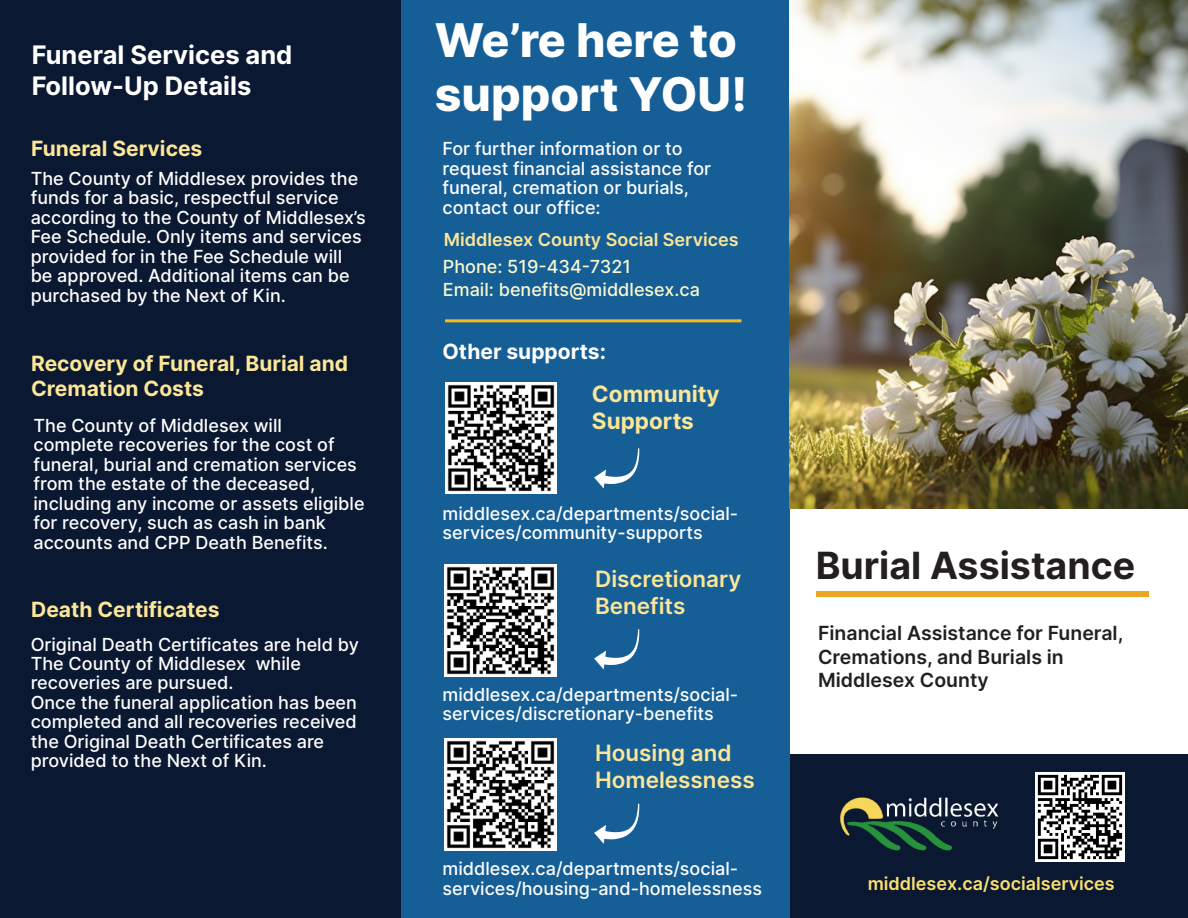
<style>
.page{position:relative;width:1188px;height:918px;background:#fff}
.page>*{position:absolute;margin:0;border:0;box-sizing:border-box;transform-origin:0 0}
.t1{font:800 46.5px/54px "Inter";color:#fff}
.t2{font:700 37.5px "Inter";color:#231f20}
.t3{font:700 25.5px/30.6px "Inter";color:#fff}
.t4{font:600 22.5px/27px "Inter";color:#fce697}
.t5{font:700 22.5px/27px "Inter";color:#fce697}
.t6{font:700 21px/25.2px "Inter";color:#fce697}
.t7{font:700 21px "Inter";color:#fff}
.t8{font:600 19.5px/23.4px "Inter";color:#231f20}
.t9{font:500 18px/19.5px "Inter";color:#fff}
.t10{font:500 18px/22.8px "Inter";color:#fbf9cf}
.t11{font:600 18px "Inter";color:#fce697}
.t12{font:600 18px "Inter";color:#fbe070}
</style>
<div class="page">
<div style="left:816px;top:591px;width:333px;height:6px;background:#eba520"></div>
<div style="left:401px;top:0;width:389px;height:918px;background:#165e96"></div>
<div style="left:790px;top:755px;width:398px;height:163px;background:#0a1831"></div>
<div style="left:0;top:0;width:400px;height:918px;background:#0a1831"></div>
<img style="left:790px;top:0;width:398px;height:508px">
<img style="left:840px;top:797px;width:159px;height:54px">
<img style="left:1036px;top:772px;width:89px;height:89px">
<img style="left:445px;top:383px;width:111px;height:111px">
<img style="left:444px;top:564px;width:112px;height:112px">
<svg style="left:594px;top:629px;width:45px;height:40px"></svg>
<svg style="left:594px;top:804px;width:45px;height:40px"></svg>
<svg style="left:594px;top:448px;width:45px;height:40px"></svg>
<hr style="left:445px;top:319px;width:296px;height:3px;background:#f8bb15">
<img style="left:445px;top:739px;width:112px;height:111px">
<h3 class="t3" style="left:32px;top:39px;width:262px">Funeral Services and<br>Follow-Up Details</h3>
<p class="t6" style="left:31px;top:135px;width:173px">Funeral Services</p>
<p class="t9" style="left:31px;top:168px;width:337px">The County of Middlesex provides the funds for a basic, respectful service according to the County of Middlesex’s Fee Schedule. Only items and services provided for in the Fee Schedule will be approved. Additional items can be purchased by the Next of Kin.</p>
<p class="t6" style="left:31px;top:350px;width:318px">Recovery of Funeral, Burial and<br>Cremation Costs</p>
<p class="t9" style="left:34px;top:415px;width:333px">The County of Middlesex will complete recoveries for the cost of funeral, burial and cremation services from the estate of the deceased, including any income or assets eligible for recovery, such as cash in bank accounts and CPP Death Benefits.</p>
<p class="t6" style="left:31px;top:596px;width:190px">Death Certificates</p>
<p class="t9" style="left:31px;top:634px;width:330px">Original Death Certificates are held by The County of Middlesex while recoveries are pursued.<br>Once the funeral application has been completed and all recoveries received the Original Death Certificates are provided to the Next of Kin.</p>
<h1 class="t1" style="left:435px;top:12px;width:314px">We’re here to support YOU!</h1>
<p class="t9" style="left:443px;top:138px;width:270px">For further information or to request financial assistance for funeral, cremation or burials, contact our office:</p>
<p class="t11" style="left:444px;top:226px;width:296px">Middlesex County Social Services</p>
<p class="t10" style="left:443px;top:254px;width:259px">Phone: 519-434-7321<br>Email: benefits@middlesex.ca</p>
<p class="t7" style="left:443px;top:336px;width:165px">Other supports:</p>
<p class="t5" style="left:592px;top:380px;width:129px">Community<br>Supports</p>
<p class="t9" style="left:443px;top:503px;width:297px">middlesex.ca/departments/social&shy;services/community-supports</p>
<p class="t4" style="left:595px;top:565px;width:148px">Discretionary<br>Benefits</p>
<p class="t9" style="left:443px;top:684px;width:297px">middlesex.ca/departments/social&shy;services/discretionary-benefits</p>
<p class="t4" style="left:595px;top:739px;width:161px">Housing and<br>Homelessness</p>
<p class="t9" style="left:443px;top:858px;width:321px">middlesex.ca/departments/social&shy;services/housing-and-homelessness</p>
<h2 class="t2" style="left:816px;top:538px;width:321px">Burial Assistance</h2>
<p class="t8" style="left:818px;top:621px;width:307px">Financial Assistance for Funeral,<br>Cremations, and Burials in<br>Middlesex County</p>
<p class="t12" style="left:868px;top:871px;width:249px">middlesex.ca/socialservices</p>
</div>
